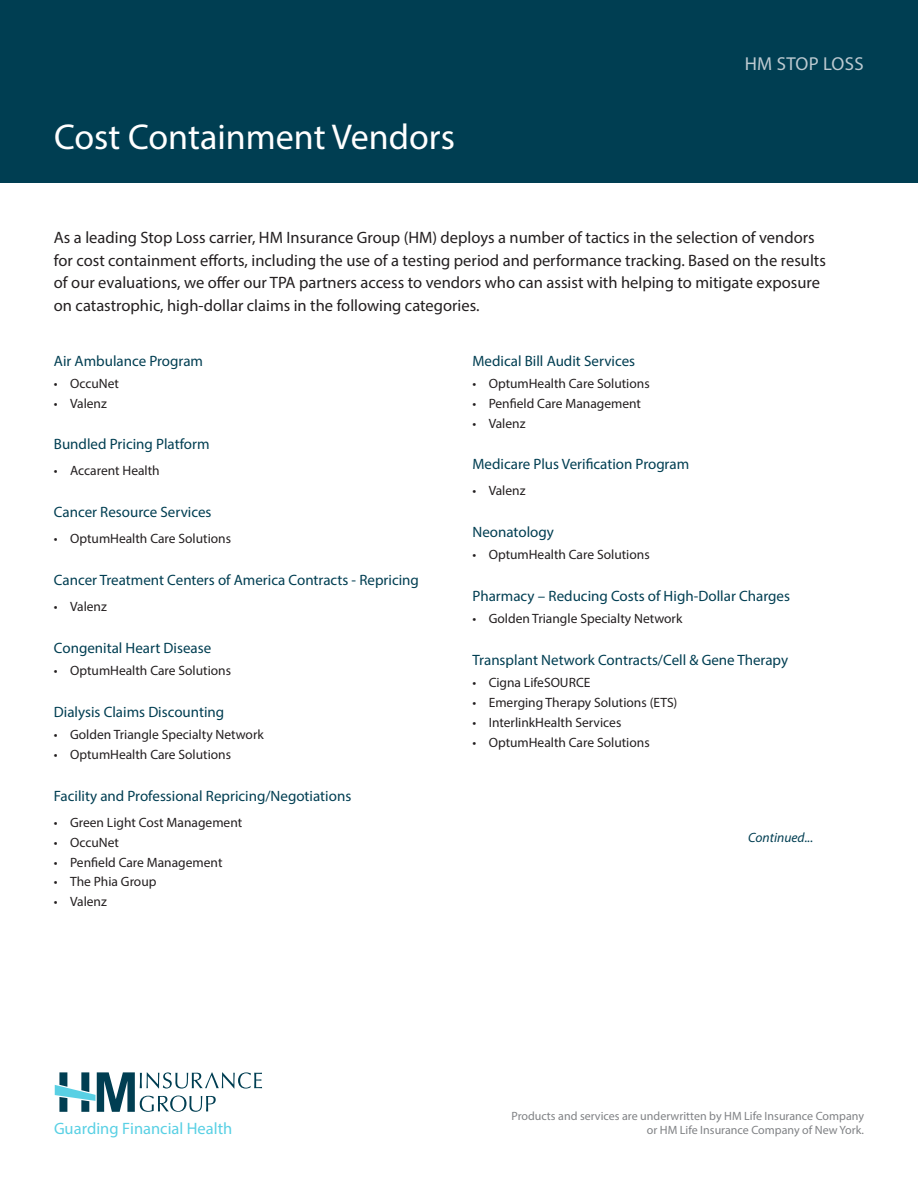
<style>
.page{position:relative;width:918px;height:1188px;background:#fff}
.page>*{position:absolute;margin:0;border:0;box-sizing:border-box;transform-origin:0 0}
.Sheet_Title_Front{font:36px "Myriad Pro";color:#fff}
.Product_Overview{font:18.75px "Myriad Pro";letter-spacing:.02em;color:#bdcad1}
.Lead_In{font:16.5px/22.5px "Myriad Pro";color:#231f20}
.t1{font:16.5px "Myriad Pro";color:#59d0e4}
.Lead_In-2{font:15px "Myriad Pro";color:#003e52}
.Lead_In-3{font:13.5px "Myriad Pro";color:#231f20}
.Lead_In-4{font:italic 13.5px "Myriad Pro";color:#003e52}
.t2{font:12px/14.4px "Myriad Pro";color:#808285;text-align:right}
</style>
<div class="page">
<svg style="left:55px;top:1072px;width:207px;height:40px"></svg>
<div style="left:0;top:0;width:918px;height:183px;background:#003e52"></div>
<p class="Sheet_Title_Front" style="left:54px;top:115px;width:402px">Cost Containment Vendors</p>
<p class="Product_Overview" style="left:745px;top:52px;width:121px">HM STOP LOSS</p>
<p class="Lead_In" style="left:54px;top:226px;width:774px">As a leading Stop Loss carrier, HM Insurance Group (HM) deploys a number of tactics in the selection of vendors for cost containment efforts, including the use of a testing period and performance tracking. Based on the results of our evaluations, we offer our TPA partners access to vendors who can assist with helping to mitigate exposure on catastrophic, high-dollar claims in the following categories.</p>
<p class="Lead_In-2" style="left:54px;top:351px;width:151px">Air Ambulance Program</p>
<p class="Lead_In-3" style="left:54px;top:375px;width:67px">• OccuNet</p>
<p class="Lead_In-3" style="left:54px;top:395px;width:55px">• Valenz</p>
<p class="Lead_In-2" style="left:54px;top:435px;width:157px">Bundled Pricing Platform</p>
<p class="Lead_In-3" style="left:54px;top:463px;width:107px">• Accarent Health</p>
<p class="Lead_In-2" style="left:54px;top:503px;width:159px">Cancer Resource Services</p>
<p class="Lead_In-3" style="left:54px;top:530px;width:179px">• OptumHealth Care Solutions</p>
<p class="Lead_In-2" style="left:54px;top:571px;width:367px">Cancer Treatment Centers of America Contracts - Repricing</p>
<p class="Lead_In-3" style="left:54px;top:598px;width:55px">• Valenz</p>
<p class="Lead_In-2" style="left:54px;top:638px;width:159px">Congenital Heart Disease</p>
<p class="Lead_In-3" style="left:54px;top:662px;width:179px">• OptumHealth Care Solutions</p>
<p class="Lead_In-2" style="left:54px;top:702px;width:172px">Dialysis Claims Discounting</p>
<p class="Lead_In-3" style="left:54px;top:726px;width:211px">• Golden Triangle Specialty Network</p>
<p class="Lead_In-3" style="left:54px;top:746px;width:179px">• OptumHealth Care Solutions</p>
<p class="Lead_In-2" style="left:54px;top:786px;width:299px">Facility and Professional Repricing/Negotiations</p>
<p class="Lead_In-3" style="left:54px;top:814px;width:190px">• Green Light Cost Management</p>
<p class="Lead_In-3" style="left:54px;top:834px;width:67px">• OccuNet</p>
<p class="Lead_In-3" style="left:54px;top:854px;width:170px">• Penfield Care Management</p>
<p class="Lead_In-3" style="left:54px;top:874px;width:104px">• The Phia Group</p>
<p class="Lead_In-3" style="left:54px;top:894px;width:55px">• Valenz</p>
<p class="Lead_In-2" style="left:472px;top:351px;width:164px">Medical Bill Audit Services</p>
<p class="Lead_In-3" style="left:472px;top:375px;width:179px">• OptumHealth Care Solutions</p>
<p class="Lead_In-3" style="left:472px;top:395px;width:170px">• Penfield Care Management</p>
<p class="Lead_In-3" style="left:472px;top:415px;width:55px">• Valenz</p>
<p class="Lead_In-2" style="left:472px;top:455px;width:218px">Medicare Plus Verification Program</p>
<p class="Lead_In-3" style="left:472px;top:483px;width:55px">• Valenz</p>
<p class="Lead_In-2" style="left:472px;top:523px;width:83px">Neonatology</p>
<p class="Lead_In-3" style="left:472px;top:547px;width:179px">• OptumHealth Care Solutions</p>
<p class="Lead_In-2" style="left:472px;top:587px;width:319px">Pharmacy – Reducing Costs of High-Dollar Charges</p>
<p class="Lead_In-3" style="left:472px;top:610px;width:211px">• Golden Triangle Specialty Network</p>
<p class="Lead_In-2" style="left:472px;top:651px;width:317px">Transplant Network Contracts/Cell &amp; Gene Therapy</p>
<p class="Lead_In-3" style="left:472px;top:674px;width:120px">• Cigna LifeSOURCE</p>
<p class="Lead_In-3" style="left:472px;top:694px;width:206px">• Emerging Therapy Solutions (ETS)</p>
<p class="Lead_In-3" style="left:472px;top:714px;width:150px">• InterlinkHealth Services</p>
<p class="Lead_In-3" style="left:472px;top:734px;width:179px">• OptumHealth Care Solutions</p>
<p class="Lead_In-4" style="left:748px;top:829px;width:67px">Continued...</p>
<p class="t1" style="left:54px;top:1118px;width:180px">Guarding Financial Health</p>
<p class="t2" style="left:511px;top:1108px;width:354px">Products and services are underwritten by HM Life Insurance Company or HM Life Insurance Company of New York.</p>
</div>
